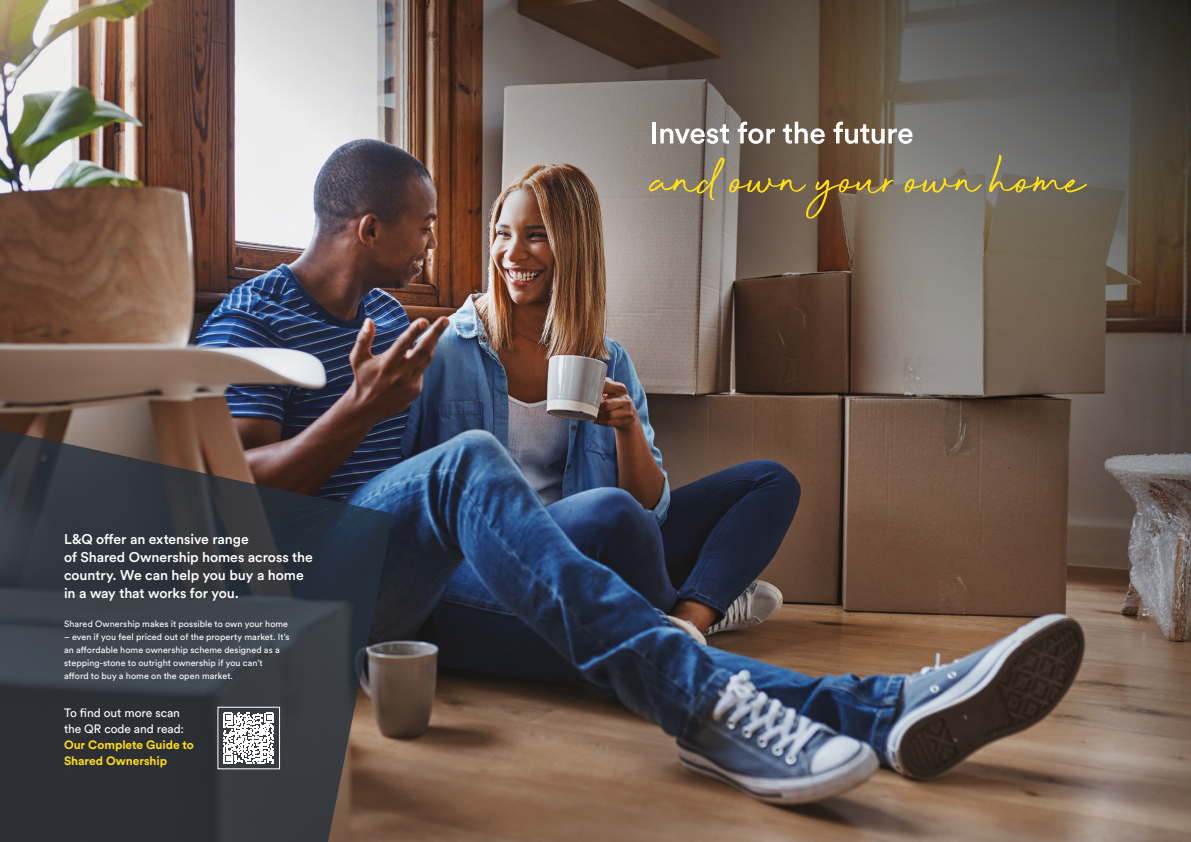
<style>
.page{position:relative;width:1191px;height:842px;background:#fff}
.page>*{position:absolute;margin:0;border:0;box-sizing:border-box;transform-origin:0 0}
.t1{font:500 14px/18px "Circular Std";letter-spacing:-.005em;color:#fff}
.t2{font:12px/16px "Circular Std";letter-spacing:-.005em;color:#fff}
.t3{font:700 12px/16px "Circular Std";letter-spacing:-.005em;color:#ffde14}
.t4{font:9px/13px "Circular Std";letter-spacing:.005em;color:#fff}
</style>
<div class="page">
<img style="left:0;top:0;width:1191px;height:842px">
<svg style="left:0;top:368px;width:393px;height:474px;background:#403e41"></svg>
<hr style="left:652px;top:122px;width:4px;height:21px;background:#fff">
<svg style="left:660px;top:124px;width:69px;height:20px"></svg>
<svg style="left:737px;top:122px;width:38px;height:22px"></svg>
<svg style="left:782px;top:122px;width:42px;height:22px"></svg>
<svg style="left:833px;top:122px;width:79px;height:22px"></svg>
<svg style="left:648px;top:157px;width:246px;height:62px;background:#7f6e54"></svg>
<svg style="left:904px;top:178px;width:77px;height:15px"></svg>
<svg style="left:988px;top:155px;width:99px;height:38px;background:#807a5f"></svg>
<svg style="left:223px;top:713px;width:51px;height:50px"></svg>
<div style="left:218px;top:707px;width:62px;height:62px;border:1px solid #fff"></div>
<h1 class="t1" style="left:64px;top:530px;width:250px">L&amp;Q offer an extensive range<br>of Shared Ownership homes across the country. We can help you buy a home in a way that works for you.</h1>
<p class="t4" style="left:64px;top:618px;width:226px">Shared Ownership makes it possible to own your home</p>
<p class="t4" style="left:64px;top:631px;width:227px">– even if you feel priced out of the property market. It’s an affordable home ownership scheme designed as a stepping-stone to outright ownership if you can’t<br>afford to buy a home on the open market.</p>
<h2 class="t2" style="left:64px;top:705px;width:122px">To find out more scan the QR code and read:</h2>
<h2 class="t3" style="left:64px;top:736px;width:131px">Our Complete Guide to<br>Shared Ownership</h2>
</div>
